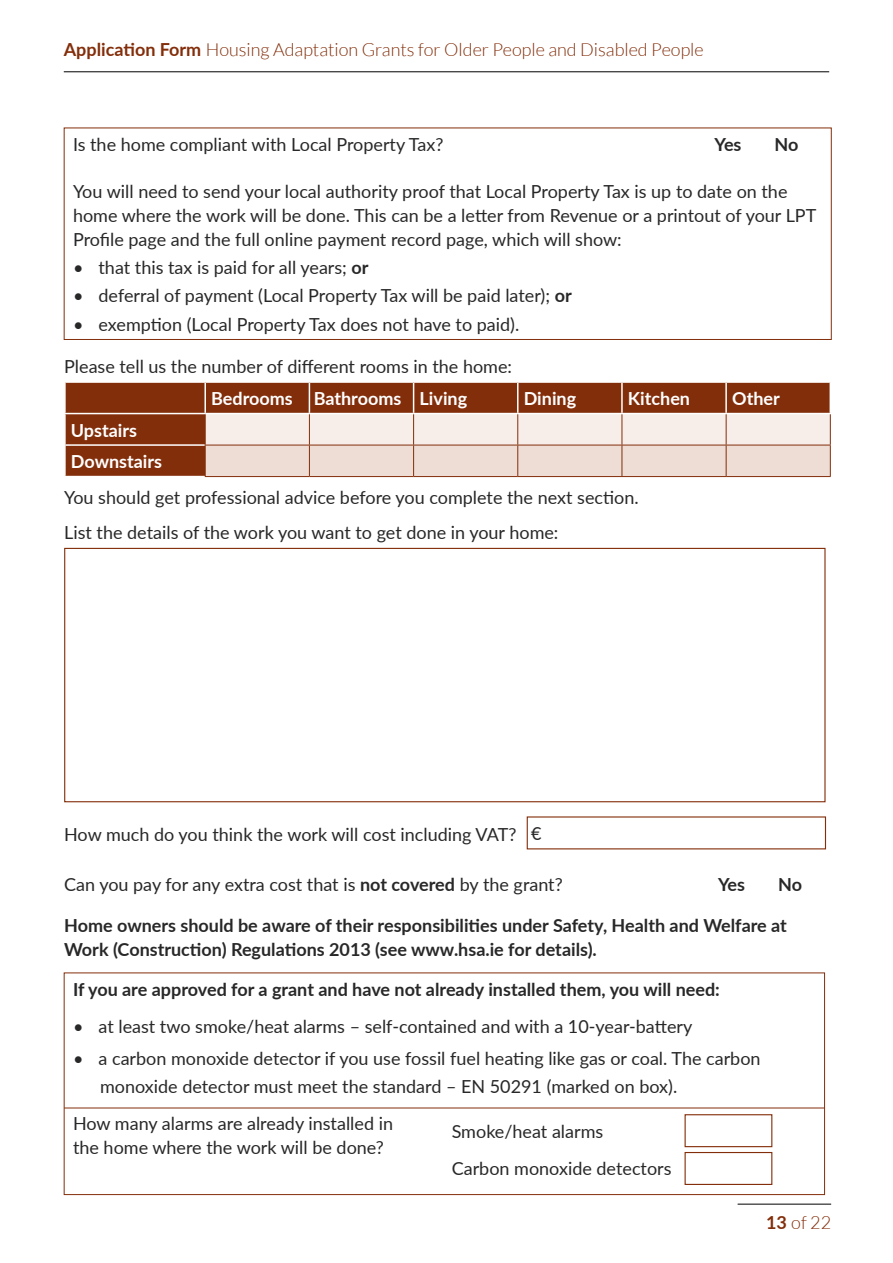
<style>
.page{position:relative;width:893px;height:1263px;background:#fff}
.page>*{position:absolute;margin:0;border:0;box-sizing:border-box;transform-origin:0 0}
.HA_Street_Body{font:18px/24px "Lato";color:#292829}
.HA_Street_Body-2{font:700 18px/24px "Lato";color:#292829}
.t1{font:300 18px "Lato";color:#832e0a}
.HA_Street_Body-3{font:700 18px "Lato";color:#fff}
.s1{font-weight:700}
</style>
<div class="page">
<hr style="left:64px;top:71px;width:765px;height:1px;background:#000">
<hr style="left:738px;top:1204px;width:93px;height:1px;background:#000">
<div style="left:64px;top:128px;width:768px;height:212px;border:1px solid #832e0a"></div>
<svg style="left:66px;top:383px;width:764px;height:93px;background:#c0927f"></svg>
<hr style="left:204px;top:383px;width:2px;height:30px;background:#fff">
<hr style="left:309px;top:383px;width:1px;height:30px;background:#fff">
<hr style="left:413px;top:383px;width:1px;height:30px;background:#fff">
<hr style="left:517px;top:383px;width:1px;height:30px;background:#fff">
<hr style="left:621px;top:383px;width:2px;height:30px;background:#fff">
<hr style="left:725px;top:383px;width:2px;height:30px;background:#fff">
<hr style="left:64px;top:413px;width:141px;height:1px;background:#fff">
<hr style="left:205px;top:413px;width:104px;height:1px;background:#fff">
<hr style="left:309px;top:413px;width:105px;height:1px;background:#fff">
<hr style="left:414px;top:413px;width:104px;height:1px;background:#fff">
<hr style="left:518px;top:413px;width:104px;height:1px;background:#fff">
<hr style="left:622px;top:413px;width:104px;height:1px;background:#fff">
<hr style="left:726px;top:413px;width:105px;height:1px;background:#fff">
<hr style="left:64px;top:444px;width:141px;height:2px;background:#fff">
<hr style="left:309px;top:414px;width:1px;height:31px;background:#832e0a">
<hr style="left:413px;top:414px;width:1px;height:31px;background:#832e0a">
<hr style="left:517px;top:414px;width:1px;height:31px;background:#832e0a">
<hr style="left:622px;top:414px;width:1px;height:31px;background:#832e0a">
<hr style="left:726px;top:414px;width:1px;height:31px;background:#832e0a">
<hr style="left:830px;top:414px;width:1px;height:31px;background:#832e0a">
<hr style="left:205px;top:445px;width:104px;height:1px;background:#832e0a">
<hr style="left:309px;top:445px;width:105px;height:1px;background:#832e0a">
<hr style="left:309px;top:445px;width:1px;height:31px;background:#832e0a">
<hr style="left:414px;top:445px;width:104px;height:1px;background:#832e0a">
<hr style="left:413px;top:445px;width:1px;height:31px;background:#832e0a">
<hr style="left:518px;top:445px;width:104px;height:1px;background:#832e0a">
<hr style="left:517px;top:445px;width:1px;height:31px;background:#832e0a">
<hr style="left:622px;top:445px;width:104px;height:1px;background:#832e0a">
<hr style="left:622px;top:445px;width:1px;height:31px;background:#832e0a">
<hr style="left:726px;top:445px;width:105px;height:1px;background:#832e0a">
<hr style="left:726px;top:445px;width:1px;height:31px;background:#832e0a">
<hr style="left:830px;top:445px;width:1px;height:31px;background:#832e0a">
<hr style="left:205px;top:476px;width:104px;height:1px;background:#832e0a">
<hr style="left:309px;top:476px;width:105px;height:1px;background:#832e0a">
<hr style="left:414px;top:476px;width:104px;height:1px;background:#832e0a">
<hr style="left:518px;top:476px;width:104px;height:1px;background:#832e0a">
<hr style="left:622px;top:476px;width:104px;height:1px;background:#832e0a">
<hr style="left:726px;top:476px;width:105px;height:1px;background:#832e0a">
<hr style="left:205px;top:414px;width:1px;height:31px;background:#832e0a">
<hr style="left:205px;top:445px;width:1px;height:31px;background:#832e0a">
<div style="left:64px;top:548px;width:761px;height:254px;border:1px solid #832e0a"></div>
<div style="left:64px;top:972px;width:761px;height:223px;border:1px solid #832e0a"></div>
<div style="left:685px;top:1152px;width:87px;height:33px;border:1px solid #832e0a"></div>
<div style="left:685px;top:1114px;width:87px;height:33px;border:1px solid #832e0a"></div>
<hr style="left:64px;top:1107px;width:760px;height:1px;background:#832e0a">
<p class="t1" style="left:64px;top:40px;width:641px"><span class="s1">Application Form</span> Housing Adaptation Grants for Older People and Disabled People</p>
<p class="HA_Street_Body" style="left:73px;top:132px;width:372px">Is the home compliant with Local Property Tax?</p>
<p class="HA_Street_Body-2" style="left:714px;top:132px;width:29px">Yes</p>
<p class="HA_Street_Body-2" style="left:775px;top:132px;width:25px">No</p>
<p class="HA_Street_Body" style="left:73px;top:179px;width:745px">You will need to send your local authority proof that Local Property Tax is up to date on the home where the work will be done. This can be a letter from Revenue or a printout of your LPT<br>Profile page and the full online payment record page, which will show:</p>
<p class="HA_Street_Body" style="left:73px;top:255px;width:297px">• that this tax is paid for all years; <span class="s1">or</span></p>
<p class="HA_Street_Body" style="left:73px;top:283px;width:500px">• deferral of payment (Local Property Tax will be paid later); <span class="s1">or</span></p>
<p class="HA_Street_Body" style="left:73px;top:311px;width:448px">• exemption (Local Property Tax does not have to paid).</p>
<p class="HA_Street_Body" style="left:64px;top:353px;width:449px">Please tell us the number of different rooms in the home:</p>
<p class="HA_Street_Body-3" style="left:211px;top:385px;width:83px">Bedrooms</p>
<p class="HA_Street_Body-3" style="left:314px;top:385px;width:89px">Bathrooms</p>
<p class="HA_Street_Body-3" style="left:420px;top:385px;width:49px">Living</p>
<p class="HA_Street_Body-3" style="left:524px;top:385px;width:54px">Dining</p>
<p class="HA_Street_Body-3" style="left:628px;top:385px;width:64px">Kitchen</p>
<p class="HA_Street_Body-3" style="left:732px;top:385px;width:49px">Other</p>
<p class="HA_Street_Body-3" style="left:71px;top:417px;width:68px">Upstairs</p>
<p class="HA_Street_Body-3" style="left:71px;top:448px;width:93px">Downstairs</p>
<p class="HA_Street_Body" style="left:64px;top:484px;width:576px">You should get professional advice before you complete the next section.</p>
<p class="HA_Street_Body" style="left:64px;top:520px;width:496px">List the details of the work you want to get done in your home:</p>
<p class="HA_Street_Body" style="left:531px;top:821px;width:12px">€</p>
<p class="HA_Street_Body" style="left:64px;top:821px;width:454px">How much do you think the work will cost including VAT?</p>
<p class="HA_Street_Body" style="left:64px;top:872px;width:500px">Can you pay for any extra cost that is <span class="s1">not covered</span> by the grant?</p>
<p class="HA_Street_Body-2" style="left:718px;top:872px;width:29px">Yes</p>
<p class="HA_Street_Body-2" style="left:778px;top:872px;width:25px">No</p>
<p class="HA_Street_Body-2" style="left:64px;top:913px;width:724px">Home owners should be aware of their responsibilities under Safety, Health and Welfare at<br>Work (Construction) Regulations 2013 (see www.hsa.ie for details).</p>
<p class="HA_Street_Body-2" style="left:73px;top:977px;width:648px">If you are approved for a grant and have not already installed them, you will need:</p>
<p class="HA_Street_Body" style="left:73px;top:1013px;width:621px">• at least two smoke/heat alarms – self-contained and with a 10-year-battery</p>
<p class="HA_Street_Body" style="left:100px;top:1044px;width:662px;line-height:28.2px;text-indent:-27px">• a carbon monoxide detector if you use fossil fuel heating like gas or coal. The carbon monoxide detector must meet the standard – EN 50291 (marked on box).</p>
<p class="HA_Street_Body" style="left:73px;top:1111px;width:322px">How many alarms are already installed in the home where the work will be done?</p>
<p class="HA_Street_Body" style="left:452px;top:1119px;width:153px">Smoke/heat alarms</p>
<p class="HA_Street_Body" style="left:452px;top:1155px;width:221px">Carbon monoxide detectors</p>
<p class="t1" style="left:766px;top:1213px;width:67px"><span class="s1">13</span> of 22</p>
</div>
